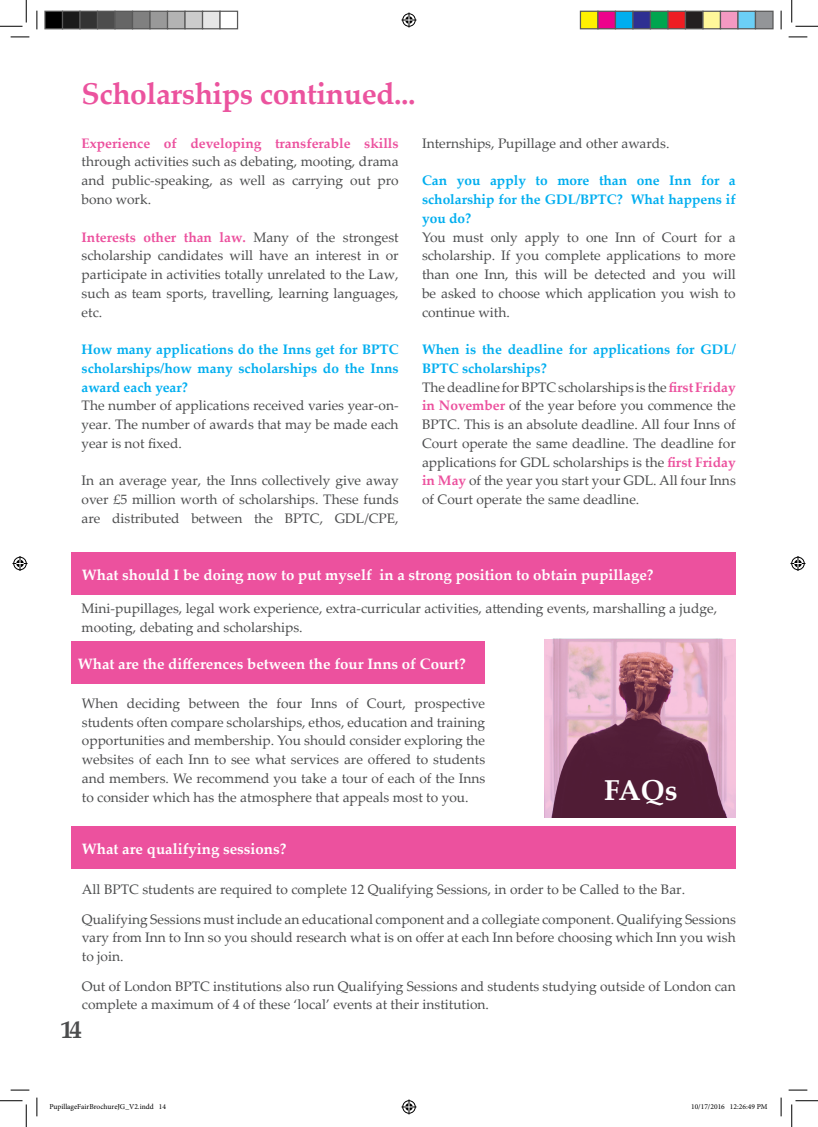
<style>
.page{position:relative;width:818px;height:1127px;background:#fff}
.page>*{position:absolute;margin:0;border:0;box-sizing:border-box;transform-origin:0 0}
.t1{font:700 30px "Palatino Linotype";letter-spacing:-.015em;color:#eb539e}
.t2{font:700 28.75px "Palatino Linotype";color:#fff}
.t3{font:700 25px "Palatino Linotype";color:#4b4c4d}
.t4{font:700 15px "Palatino Linotype";color:#fff}
.t5{font:13.75px/18.8px "Palatino Linotype";color:#4b4c4d;text-align:justify}
.t6{font:700 13.75px/18.8px "Palatino Linotype";color:#00aeef;text-align:justify}
.t7{font:7.5px "Minion Pro";color:#000}
.s1{font-weight:700;color:#ec519e}
</style>
<div class="page">
<div style="left:71px;top:552px;width:665px;height:42px;background:#ec519e"></div>
<div style="left:71px;top:641px;width:414px;height:42px;background:#ec519e"></div>
<div style="left:71px;top:825px;width:665px;height:43px;background:#ec519e"></div>
<img style="left:545px;top:638px;width:191px;height:179px">
<svg style="left:11px;top:36px;width:18px;height:2px"></svg>
<svg style="left:788px;top:36px;width:19px;height:2px"></svg>
<svg style="left:11px;top:1089px;width:18px;height:1px"></svg>
<svg style="left:788px;top:1089px;width:19px;height:1px"></svg>
<svg style="left:36px;top:11px;width:2px;height:18px"></svg>
<svg style="left:36px;top:1097px;width:2px;height:18px"></svg>
<svg style="left:780px;top:11px;width:2px;height:18px"></svg>
<svg style="left:780px;top:1097px;width:2px;height:18px"></svg>
<svg style="left:0;top:0;width:27px;height:27px"></svg>
<svg style="left:0;top:1100px;width:27px;height:26px"></svg>
<svg style="left:791px;top:0;width:27px;height:27px"></svg>
<svg style="left:791px;top:1100px;width:27px;height:26px"></svg>
<svg style="left:401px;top:13px;width:15px;height:15px"></svg>
<svg style="left:401px;top:1099px;width:15px;height:15px"></svg>
<svg style="left:13px;top:556px;width:15px;height:15px"></svg>
<svg style="left:790px;top:556px;width:15px;height:15px"></svg>
<div style="left:45px;top:11px;width:18px;height:18px;background:#000"></div>
<div style="left:44px;top:11px;width:19px;height:18px;border:1px solid #595959"></div>
<div style="left:63px;top:11px;width:17px;height:18px;background:#1a1a1a"></div>
<div style="left:62px;top:11px;width:19px;height:18px;border:1px solid #595959"></div>
<div style="left:80px;top:11px;width:18px;height:18px;background:#333"></div>
<div style="left:79px;top:11px;width:19px;height:18px;border:1px solid #595959"></div>
<div style="left:98px;top:11px;width:17px;height:18px;background:#4d4d4d"></div>
<div style="left:97px;top:11px;width:19px;height:18px;border:1px solid #595959"></div>
<div style="left:115px;top:11px;width:18px;height:18px;background:#666"></div>
<div style="left:114px;top:11px;width:19px;height:18px;border:1px solid #595959"></div>
<div style="left:133px;top:11px;width:17px;height:18px;background:#808080"></div>
<div style="left:132px;top:11px;width:19px;height:18px;border:1px solid #595959"></div>
<div style="left:150px;top:11px;width:18px;height:18px;background:#999"></div>
<div style="left:149px;top:11px;width:19px;height:18px;border:1px solid #595959"></div>
<div style="left:168px;top:11px;width:17px;height:18px;background:#b3b3b3"></div>
<div style="left:167px;top:11px;width:19px;height:18px;border:1px solid #595959"></div>
<div style="left:185px;top:11px;width:18px;height:18px;background:#ccc"></div>
<div style="left:184px;top:11px;width:19px;height:18px;border:1px solid #595959"></div>
<div style="left:203px;top:11px;width:17px;height:18px;background:#e6e6e6"></div>
<div style="left:202px;top:11px;width:19px;height:18px;border:1px solid #595959"></div>
<div style="left:219px;top:11px;width:19px;height:18px;border:1px solid #595959"></div>
<div style="left:580px;top:11px;width:18px;height:18px;background:#fff101"></div>
<div style="left:580px;top:11px;width:18px;height:18px;border:1px solid #595959"></div>
<div style="left:598px;top:11px;width:17px;height:18px;background:#ed028c"></div>
<div style="left:597px;top:11px;width:19px;height:18px;border:1px solid #595959"></div>
<div style="left:615px;top:11px;width:18px;height:18px;background:#00aeef"></div>
<div style="left:615px;top:11px;width:18px;height:18px;border:1px solid #595959"></div>
<div style="left:633px;top:11px;width:17px;height:18px;background:#2e3092"></div>
<div style="left:632px;top:11px;width:19px;height:18px;border:1px solid #595959"></div>
<div style="left:650px;top:11px;width:18px;height:18px;background:#00a54f"></div>
<div style="left:650px;top:11px;width:18px;height:18px;border:1px solid #595959"></div>
<div style="left:668px;top:11px;width:17px;height:18px;background:#ee1d23"></div>
<div style="left:667px;top:11px;width:19px;height:18px;border:1px solid #595959"></div>
<div style="left:685px;top:11px;width:18px;height:18px;background:#231f20"></div>
<div style="left:685px;top:11px;width:18px;height:18px;border:1px solid #595959"></div>
<div style="left:703px;top:11px;width:17px;height:18px;background:#fff79a"></div>
<div style="left:702px;top:11px;width:19px;height:18px;border:1px solid #595959"></div>
<div style="left:720px;top:11px;width:18px;height:18px;background:#f499c2"></div>
<div style="left:720px;top:11px;width:18px;height:18px;border:1px solid #595959"></div>
<div style="left:738px;top:11px;width:17px;height:18px;background:#6bcff6"></div>
<div style="left:737px;top:11px;width:19px;height:18px;border:1px solid #595959"></div>
<div style="left:755px;top:11px;width:18px;height:18px;background:#939598"></div>
<div style="left:755px;top:11px;width:18px;height:18px;border:1px solid #595959"></div>
<p class="t1" style="left:82px;top:72px;width:336px">Scholarships continued...</p>
<p class="t5" style="left:82px;top:133px;width:318px"><span class="s1">Experience of developing transferable skills </span>through activities such as debating, mooting, drama and public-speaking, as well as carrying out pro bono work.</p>
<p class="t5" style="left:82px;top:227px;width:318px"><span class="s1">Interests other than law.</span> Many of the strongest scholarship candidates will have an interest in or participate in activities totally unrelated to the Law, such as team sports, travelling, learning languages, etc.</p>
<p class="t6" style="left:82px;top:339px;width:318px">How many applications do the Inns get for BPTC scholarships/how many scholarships do the Inns award each year?</p>
<p class="t5" style="left:82px;top:396px;width:318px">The number of applications received varies year-on&shy;year. The number of awards that may be made each year is not fixed.</p>
<p class="t5" style="left:82px;top:471px;width:318px">In an average year, the Inns collectively give away over £5 million worth of scholarships. These funds are distributed between the BPTC, GDL/CPE,</p>
<p class="t5" style="left:422px;top:133px;width:249px">Internships, Pupillage and other awards.</p>
<p class="t6" style="left:422px;top:171px;width:315px">Can you apply to more than one Inn for a scholarship for the GDL/BPTC? What happens if you do?</p>
<p class="t5" style="left:422px;top:227px;width:315px">You must only apply to one Inn of Court for a scholarship. If you complete applications to more than one Inn, this will be detected and you will be asked to choose which application you wish to continue with.</p>
<p class="t6" style="left:422px;top:339px;width:315px">When is the deadline for applications for GDL/<br>BPTC scholarships?</p>
<p class="t5" style="left:422px;top:377px;width:315px">The deadline for BPTC scholarships is the <span class="s1">first Friday in November</span> of the year before you commence the BPTC. This is an absolute deadline. All four Inns of Court operate the same deadline. The deadline for applications for GDL scholarships is the <span class="s1">first Friday in May</span> of the year you start your GDL. All four Inns of Court operate the same deadline.</p>
<p class="t4" style="left:82px;top:564px;width:573px">What should I be doing now to put myself in a strong position to obtain pupillage?</p>
<p class="t5" style="left:82px;top:598px;width:637px">Mini-pupillages, legal work experience, extra-curricular activities, attending events, marshalling a judge, mooting, debating and scholarships.</p>
<p class="t4" style="left:78px;top:653px;width:389px">What are the differences between the four Inns of Court?</p>
<p class="t5" style="left:82px;top:693px;width:405px">When deciding between the four Inns of Court, prospective students often compare scholarships, ethos, education and training opportunities and membership. You should consider exploring the websites of each Inn to see what services are offered to students and members. We recommend you take a tour of each of the Inns to consider which has the atmosphere that appeals most to you.</p>
<p class="t4" style="left:82px;top:838px;width:206px">What are qualifying sessions?</p>
<p class="t5" style="left:82px;top:879px;width:605px">All BPTC students are required to complete 12 Qualifying Sessions, in order to be Called to the Bar.</p>
<p class="t5" style="left:82px;top:908px;width:655px">Qualifying Sessions must include an educational component and a collegiate component. Qualifying Sessions vary from Inn to Inn so you should research what is on offer at each Inn before choosing which Inn you wish to join.</p>
<p class="t5" style="left:82px;top:975px;width:655px">Out of London BPTC institutions also run Qualifying Sessions and students studying outside of London can complete a maximum of 4 of these ‘local’ events at their institution.</p>
<p class="t2" style="left:604px;top:770px;width:75px">FAQs</p>
<h3 class="t3" style="left:61px;top:1011px;width:23px">14</h3>
<p class="t7" style="left:49px;top:1101px;width:118px">PupillageFairBrochureJG_V2.indd 14</p>
<p class="t7" style="left:691px;top:1101px;width:78px">10/17/2016 12:26:49 PM</p>
</div>
